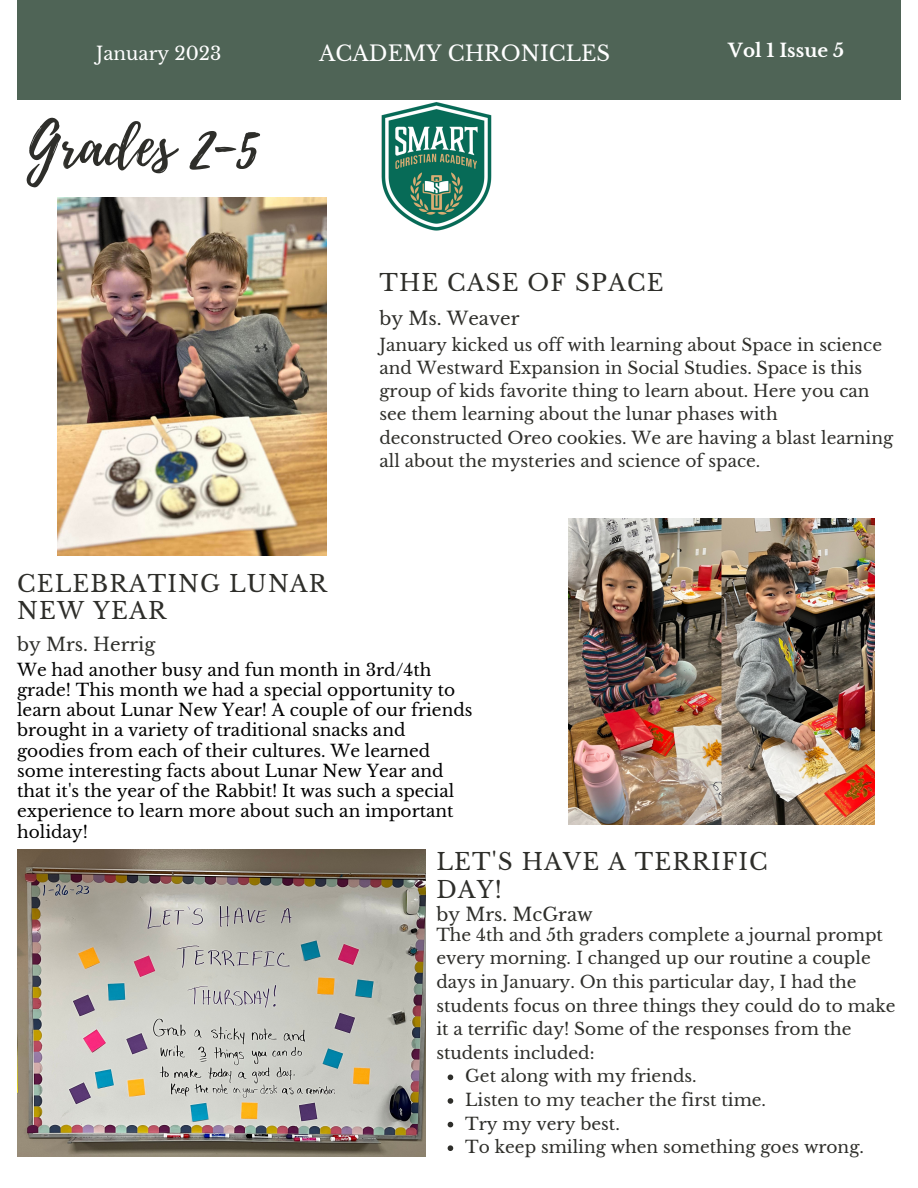
<style>
.page{position:relative;width:918px;height:1188px;background:#fff}
.page>*{position:absolute;margin:0;border:0;box-sizing:border-box;transform-origin:0 0}
.t1{font:59.55px "Playlist Script";color:#2e2e2a}
.t2{font:23.1px/27.5px "Libre Baskerville";letter-spacing:.05em;color:#2e2e2a}
.t3{font:21.15px "Libre Baskerville";color:#fff}
.t4{font:18.3px "Libre Baskerville";color:#2e2e2a}
.t5{font:18.3px "Libre Baskerville";color:#fff}
.t6{font:700 18.3px "Libre Baskerville";color:#fff}
.t7{font:16.95px/23.7px "Libre Baskerville";color:#2e2e2a}
.t8{font:16.95px/20.2px "Libre Baskerville";color:#000}
</style>
<div class="page">
<div style="left:17px;top:0;width:883px;height:100px;background:#4f6456"></div>
<img style="left:381px;top:102px;width:111px;height:129px">
<img style="left:17px;top:849px;width:409px;height:307px">
<img style="left:568px;top:518px;width:306px;height:306px">
<img style="left:58px;top:197px;width:268px;height:359px">
<svg style="left:448px;top:1075px;width:5px;height:5px"></svg>
<svg style="left:448px;top:1098px;width:5px;height:6px"></svg>
<svg style="left:448px;top:1122px;width:5px;height:5px"></svg>
<svg style="left:448px;top:1145px;width:5px;height:6px"></svg>
<p class="t5" style="left:96px;top:42px;width:127px">January 2023</p>
<p class="t3" style="left:319px;top:40px;width:292px">ACADEMY CHRONICLES</p>
<h1 class="t1" style="left:27px;top:102px;width:232px">Grades 2-5</h1>
<h2 class="t2" style="left:379px;top:269px;width:285px">THE CASE OF SPACE</h2>
<p class="t4" style="left:379px;top:308px;width:142px">by Ms. Weaver</p>
<p class="t6" style="left:728px;top:40px;width:117px">Vol 1 Issue 5</p>
<h2 class="t2" style="left:17px;top:570px;width:311px">CELEBRATING LUNAR<br>NEW YEAR</h2>
<p class="t4" style="left:17px;top:633px;width:140px">by Mrs. Herrig</p>
<p class="t7" style="left:379px;top:333px;width:515px;line-height:23.2px">January kicked us off with learning about Space in science and Westward Expansion in Social Studies. Space is this group of kids favorite thing to learn about. Here you can see them learning about the lunar phases with deconstructed Oreo cookies. We are having a blast learning all about the mysteries and science of space.</p>
<p class="t8" style="left:17px;top:660px;width:457px">We had another busy and fun month in 3rd/4th grade! This month we had a special opportunity to learn about Lunar New Year! A couple of our friends brought in a variety of traditional snacks and goodies from each of their cultures. We learned some interesting facts about Lunar New Year and that it's the year of the Rabbit! It was such a special experience to learn more about such an important holiday!</p>
<h2 class="t2" style="left:436px;top:849px;width:333px">LET'S HAVE A TERRIFIC<br>DAY!</h2>
<p class="t4" style="left:436px;top:903px;width:158px">by Mrs. McGraw</p>
<p class="t7" style="left:436px;top:923px;width:461px">The 4th and 5th graders complete a journal prompt every morning. I changed up our routine a couple days in January. On this particular day, I had the students focus on three things they could do to make it a terrific day! Some of the responses from the students included:</p>
<p class="t7" style="left:465px;top:1065px;width:400px">Get along with my friends.<br>Listen to my teacher the first time.<br>Try my very best.<br>To keep smiling when something goes wrong.</p>
</div>
